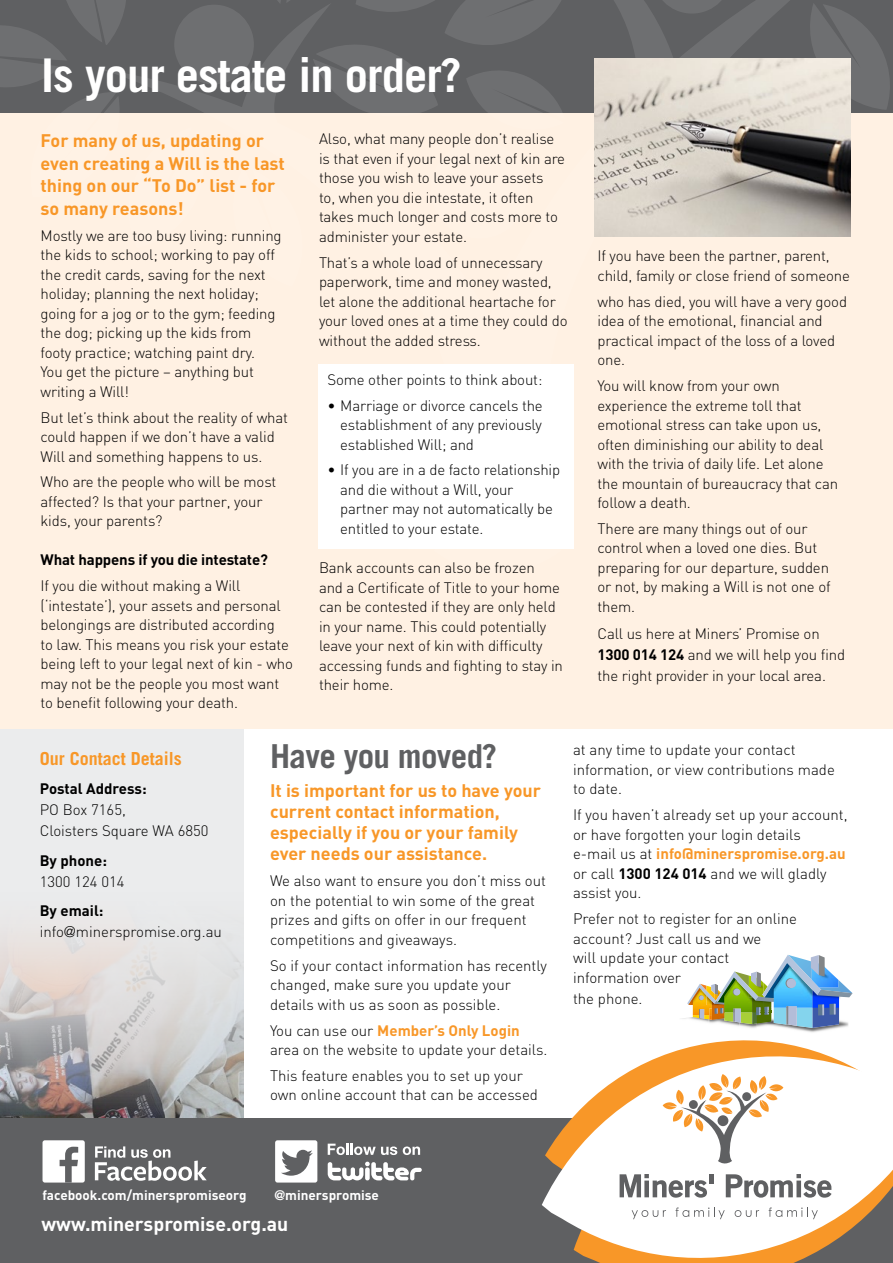
<style>
.page{position:relative;width:893px;height:1263px;background:#fff}
.page>*{position:absolute;margin:0;border:0;box-sizing:border-box;transform-origin:0 0}
.t1{font:700 46.5px "Trade Gothic";letter-spacing:-.02em;color:#fff}
.t2{font:700 33px "Trade Gothic";letter-spacing:-.02em;color:#5f6062}
.t3{font:700 19.5px "DIN";color:#fff}
.t4{font:700 18px/22.5px "DIN";color:#f89728}
.t5{font:700 18px "Trade Gothic";color:#f89728}
.t6{font:300 15px/19.5px "DIN";letter-spacing:-.01em;color:#000}
.t7{font:700 15px "DIN";letter-spacing:-.01em;color:#000}
.t8{font:700 13.5px "DIN";color:#fff}
.s1{font-weight:700}
.s2{font-family:"Helvetica Neue"}
.s3{font-weight:700;color:#f89728}
</style>
<div class="page">
<div style="left:0;top:108px;width:893px;height:621px;background:#fff1e3"></div>
<img style="left:788px;top:1028px;width:49px;height:4px">
<img style="left:687px;top:955px;width:166px;height:73px">
<svg style="left:785px;top:978px;width:10px;height:10px"></svg>
<div style="left:787px;top:978px;width:9px;height:10px;background:#b3bdd8;border-radius:50%"></div>
<img style="left:682px;top:1017px;width:26px;height:10px">
<div style="left:0;top:729px;width:243px;height:534px;background:#ebeced"></div>
<img style="left:0;top:933px;width:243px;height:185px">
<svg style="left:207px;top:0;width:644px;height:549px"></svg>
<svg style="left:256px;top:0;width:310px;height:133px"></svg>
<svg style="left:229px;top:166px;width:77px;height:121px"></svg>
<svg style="left:0;top:0;width:207px;height:113px;background:#636466"></svg>
<div style="left:431px;top:141px;width:97px;height:97px;background:#fff2e5;border-radius:50%"></div>
<div style="left:174px;top:5px;width:80px;height:79px;background:#6e6f71;border-radius:50%"></div>
<svg style="left:652px;top:0;width:241px;height:163px;background:#797878"></svg>
<div style="left:0;top:1118px;width:893px;height:145px;background:#5f6062"></div>
<svg style="left:542px;top:1044px;width:351px;height:219px;fill:#fff"></svg>
<svg style="left:620px;top:1074px;width:212px;height:146px"></svg>
<div style="left:275px;top:1140px;width:42px;height:42px;background:#fff;border-radius:2px"></div>
<svg style="left:281px;top:1150px;width:32px;height:26px"></svg>
<svg style="left:328px;top:1162px;width:94px;height:18px"></svg>
<svg style="left:328px;top:1144px;width:69px;height:11px"></svg>
<svg style="left:403px;top:1146px;width:17px;height:9px"></svg>
<div style="left:43px;top:1140px;width:42px;height:42px;background:#fff;border-radius:2px"></div>
<svg style="left:60px;top:1147px;width:18px;height:35px"></svg>
<svg style="left:95px;top:1146px;width:112px;height:35px"></svg>
<img style="left:594px;top:59px;width:256px;height:177px">
<h1 class="t1" style="left:41px;top:47px;width:422px">Is your estate in order?</h1>
<p class="t4" style="left:41px;top:129px;width:246px">For many of us, updating or even creating a Will is the last thing on our “To Do” list - for so many reasons!</p>
<p class="t6" style="left:41px;top:225px;width:243px">Mostly we are too busy living: running the kids to school; working to pay off the credit cards, saving for the next holiday; planning the next holiday; going for a jog or to the gym; feeding the dog; picking up the kids from footy practice; watching paint dry.<br>You get the picture – anything but writing a Will!</p>
<p class="t6" style="left:41px;top:407px;width:249px">But let’s think about the reality of what could happen if we don’t have a valid<br>Will and something happens to us.</p>
<p class="t6" style="left:41px;top:472px;width:237px">Who are the people who will be most affected? Is that your partner, your kids, your parents?</p>
<p class="t7" style="left:41px;top:550px;width:229px">What happens if you die intestate?</p>
<p class="t6" style="left:41px;top:576px;width:254px">If you die without making a Will (‘intestate’), your assets and personal belongings are distributed according<br>to law. This means you risk your estate being left to your legal next of kin - who may not be the people you most want to benefit following your death.</p>
<p class="t6" style="left:319px;top:129px;width:247px">Also, what many people don’t realise is that even if your legal next of kin are those you wish to leave your assets<br>to, when you die intestate, it often takes much longer and costs more to administer your estate.</p>
<p class="t6" style="left:319px;top:252px;width:250px">That’s a whole load of unnecessary paperwork, time and money wasted, let alone the additional heartache for your loved ones at a time they could do without the added stress.</p>
<p class="t6" style="left:328px;top:369px;width:216px">Some other points to think about:</p>
<p class="t6" style="left:340px;top:395px;width:204px;text-align:justify;text-indent:-13px">• Marriage or divorce cancels the establishment of any previously established Will; and</p>
<p class="t6" style="left:340px;top:460px;width:221px;text-indent:-13px">• If you are in a de facto relationship and die without a Will, your partner may not automatically be entitled to your estate.</p>
<p class="t6" style="left:319px;top:558px;width:245px">Bank accounts can also be frozen<br>and a Certificate of Title to your home can be contested if they are only held in your name. This could potentially leave your next of kin with difficulty accessing funds and fighting to stay in their home.</p>
<p class="t6" style="left:597px;top:246px;width:254px">If you have been the partner, parent, child, family or close friend of someone</p>
<p class="t6" style="left:597px;top:291px;width:251px">who has died, you will have a very good idea of the emotional, financial and practical impact of the loss of a loved one.</p>
<p class="t6" style="left:597px;top:376px;width:242px">You will know from your own experience the extreme toll that emotional stress can take upon us, often diminishing our ability to deal with the trivia of daily life. Let alone the mountain of bureaucracy that can follow a death.</p>
<p class="t6" style="left:597px;top:519px;width:235px">There are many things out of our control when a loved one dies. But preparing for our departure, sudden or not, by making a Will is not one of them.</p>
<p class="t6" style="left:597px;top:623px;width:249px;line-height:21px">Call us here at Miners’ Promise on<br><span class="s1">1300 014 124</span> and we will help you find the right provider in your local area.</p>
<p class="t5" style="left:40px;top:747px;width:144px">Our Contact Details</p>
<p class="t7" style="left:40px;top:779px;width:108px">Postal Address:</p>
<p class="t6" style="left:40px;top:799px;width:170px;line-height:21px">PO Box 7165,<br>Cloisters Square WA 6850</p>
<p class="t7" style="left:40px;top:851px;width:69px">By phone:</p>
<p class="t6" style="left:40px;top:872px;width:86px">1300 124 014</p>
<p class="t6" style="left:40px;top:900px;width:184px;line-height:21px"><span class="s1">By email: </span>info<span class="s2">@</span>minerspromise.org.au</p>
<h2 class="t2" style="left:270px;top:736px;width:229px">Have you moved?</h2>
<p class="t4" style="left:270px;top:780px;width:272px;line-height:21px">It is important for us to have your current contact information, especially if you or your family ever needs our assistance.</p>
<p class="t6" style="left:270px;top:871px;width:278px">We also want to ensure you don’t miss out on the potential to win some of the great prizes and gifts on offer in our frequent competitions and giveaways.</p>
<p class="t6" style="left:270px;top:955px;width:278px">So if your contact information has recently changed, make sure you update your details with us as soon as possible.</p>
<p class="t6" style="left:270px;top:1020px;width:279px">You can use our <span class="s3">Member’s Only Login </span>area on the website to update your details.</p>
<p class="t6" style="left:270px;top:1066px;width:269px">This feature enables you to set up your own online account that can be accessed</p>
<p class="t6" style="left:573px;top:740px;width:263px">at any time to update your contact information, or view contributions made to date.</p>
<p class="t6" style="left:573px;top:805px;width:276px">If you haven’t already set up your account, or have forgotten your login details e-mail us at <span class="s3">info@minerspromise.org.au </span>or call <span class="s1">1300 124 014</span> and we will gladly assist you.</p>
<p class="t6" style="left:573px;top:909px;width:226px">Prefer not to register for an online account? Just call us and we<br>will update your contact information over</p>
<p class="t6" style="left:573px;top:988px;width:71px">the phone.</p>
<p class="t8" style="left:43px;top:1186px;width:205px">facebook.com/minerspromiseorg</p>
<p class="t8" style="left:274px;top:1186px;width:106px"><span class="s2">@</span>minerspromise</p>
<h3 class="t3" style="left:41px;top:1211px;width:249px">www.minerspromise.org.au</h3>
</div>
